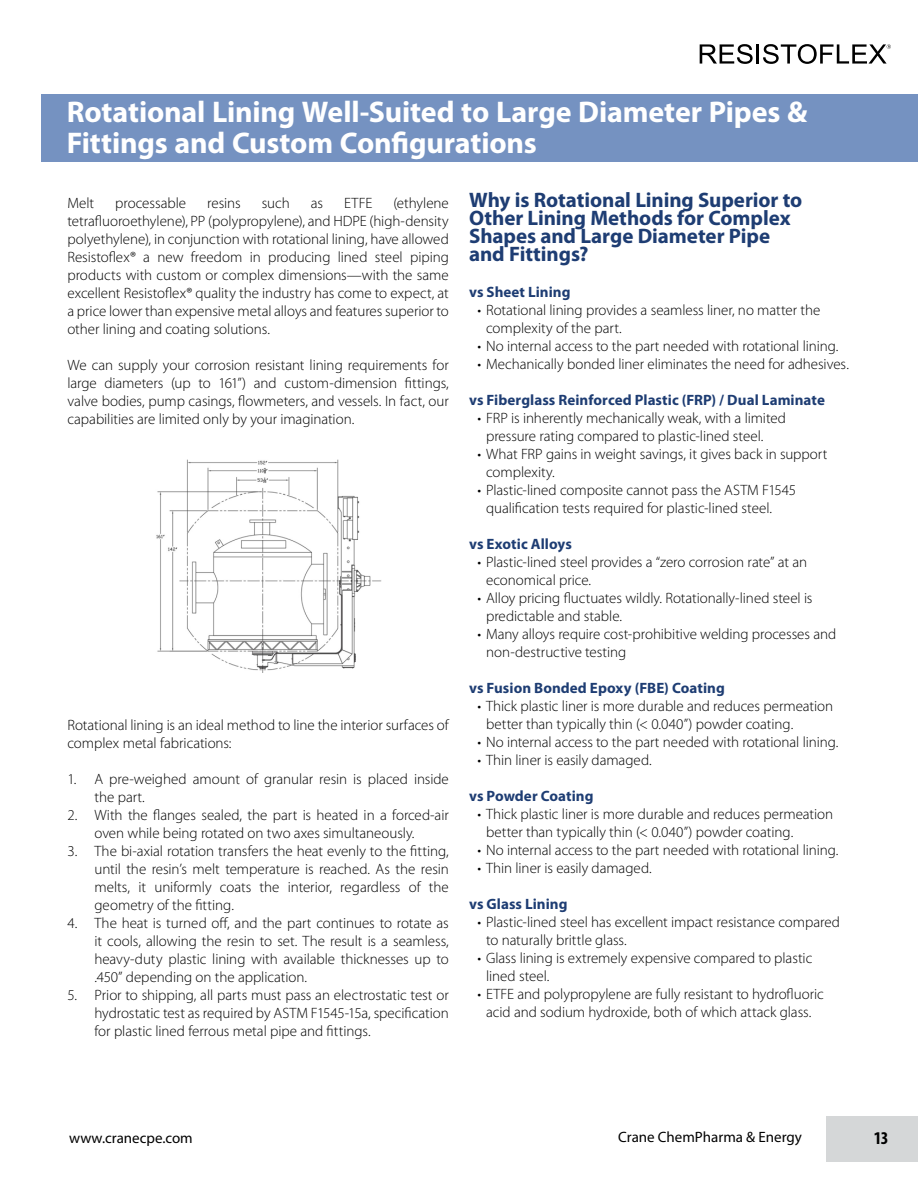
<style>
.page{position:relative;width:918px;height:1188px;background:#fff}
.page>*{position:absolute;margin:0;border:0;box-sizing:border-box;transform-origin:0 0}
.t1{font:700 30px/31.5px "Myriad Pro";letter-spacing:-.005em;color:#fff}
.t2{font:700 21px/18px "Myriad Pro";letter-spacing:-.005em;color:#1e3d73}
.t3{font:700 condensed 18px "Myriad Pro";color:#000}
.t4{font:300 15px/18px "Myriad Pro";letter-spacing:-.005em;color:#000}
.t5{font:700 15px "Myriad Pro";letter-spacing:.005em;color:#1e3d73}
.t6{font:15px "Myriad Pro";color:#000}
</style>
<div class="page">
<svg style="left:700px;top:44px;width:53px;height:20px"></svg>
<hr style="left:757px;top:44px;width:2px;height:20px;background:#000">
<svg style="left:763px;top:44px;width:128px;height:20px"></svg>
<div style="left:41px;top:94px;width:877px;height:68px;background:#7592c1"></div>
<div style="left:826px;top:1116px;width:92px;height:46px;background:#d5d7d8"></div>
<img style="left:156px;top:459px;width:226px;height:214px">
<h1 class="t1" style="left:67px;top:95px;width:742px">Rotational Lining Well-Suited to Large Diameter Pipes &amp;<br>Fittings and Custom Configurations</h1>
<p class="t4" style="left:68px;top:193px;width:28px">Melt</p>
<p class="t4" style="left:115px;top:193px;width:72px">processable</p>
<p class="t4" style="left:207px;top:193px;width:35px">resins</p>
<p class="t4" style="left:262px;top:193px;width:29px">such</p>
<p class="t4" style="left:311px;top:193px;width:14px">as</p>
<p class="t4" style="left:344px;top:193px;width:30px">ETFE</p>
<h2 class="t2" style="left:469px;top:190px;width:335px">Why is Rotational Lining Superior to<br>Other Lining Methods for Complex<br>Shapes and Large Diameter Pipe and Fittings?</h2>
<p class="t5" style="left:469px;top:282px;width:103px">vs Sheet Lining</p>
<p class="t4" style="left:486px;top:301px;width:336px;text-indent:-9px">• Rotational lining provides a seamless liner, no matter the complexity of the part.</p>
<p class="t4" style="left:478px;top:337px;width:362px">• No internal access to the part needed with rotational lining.</p>
<p class="t4" style="left:478px;top:355px;width:373px">• Mechanically bonded liner eliminates the need for adhesives.</p>
<p class="t5" style="left:469px;top:390px;width:357px">vs Fiberglass Reinforced Plastic (FRP) / Dual Laminate</p>
<p class="t4" style="left:486px;top:409px;width:301px;text-indent:-9px">• FRP is inherently mechanically weak, with a limited pressure rating compared to plastic-lined steel.</p>
<p class="t4" style="left:486px;top:445px;width:343px;text-indent:-9px">• What FRP gains in weight savings, it gives back in support complexity.</p>
<p class="t4" style="left:486px;top:481px;width:311px;text-indent:-9px">• Plastic-lined composite cannot pass the ASTM F1545 qualification tests required for plastic-lined steel.</p>
<p class="t5" style="left:469px;top:534px;width:104px">vs Exotic Alloys</p>
<p class="t4" style="left:486px;top:553px;width:323px;text-indent:-9px">• Plastic-lined steel provides a “zero corrosion rate” at an economical price.</p>
<p class="t4" style="left:486px;top:589px;width:328px;text-indent:-9px">• Alloy pricing fluctuates wildly. Rotationally-lined steel is predictable and stable.</p>
<p class="t4" style="left:486px;top:625px;width:352px;text-indent:-9px">• Many alloys require cost-prohibitive welding processes and non-destructive testing</p>
<p class="t5" style="left:469px;top:678px;width:257px">vs Fusion Bonded Epoxy (FBE) Coating</p>
<p class="t4" style="left:486px;top:697px;width:349px;text-indent:-9px">• Thick plastic liner is more durable and reduces permeation better than typically thin (&lt; 0.040”) powder coating.</p>
<p class="t4" style="left:478px;top:733px;width:362px">• No internal access to the part needed with rotational lining.</p>
<p class="t4" style="left:478px;top:751px;width:176px">• Thin liner is easily damaged.</p>
<p class="t5" style="left:469px;top:786px;width:126px">vs Powder Coating</p>
<p class="t4" style="left:486px;top:805px;width:349px;text-indent:-9px">• Thick plastic liner is more durable and reduces permeation better than typically thin (&lt; 0.040”) powder coating.</p>
<p class="t4" style="left:478px;top:841px;width:362px">• No internal access to the part needed with rotational lining.</p>
<p class="t4" style="left:478px;top:859px;width:176px">• Thin liner is easily damaged.</p>
<p class="t5" style="left:469px;top:894px;width:100px">vs Glass Lining</p>
<p class="t4" style="left:486px;top:913px;width:355px;text-indent:-9px">• Plastic-lined steel has excellent impact resistance compared to naturally brittle glass.</p>
<p class="t4" style="left:486px;top:949px;width:328px;text-indent:-9px">• Glass lining is extremely expensive compared to plastic lined steel.</p>
<p class="t4" style="left:478px;top:985px;width:348px;text-align:center">• ETFE and polypropylene are fully resistant to hydrofluoric acid and sodium hydroxide, both of which attack glass.</p>
<p class="t4" style="left:68px;top:193px;width:383px;text-align:justify;text-indent:326px">(ethylene tetrafluoroethylene), PP (polypropylene), and HDPE (high-density polyethylene), in conjunction with rotational lining, have allowed Resistoflex® a new freedom in producing lined steel piping products with custom or complex dimensions—with the same excellent Resistoflex® quality the industry has come to expect, at a price lower than expensive metal alloys and features superior to other lining and coating solutions.</p>
<p class="t4" style="left:68px;top:355px;width:383px;text-align:justify">We can supply your corrosion resistant lining requirements for large diameters (up to 161”) and custom-dimension fittings, valve bodies, pump casings, flowmeters, and vessels. In fact, our capabilities are limited only by your imagination.</p>
<p class="t4" style="left:68px;top:715px;width:383px">Rotational lining is an ideal method to line the interior surfaces of complex metal fabrications:</p>
<p class="t4" style="left:94px;top:769px;width:356px;text-indent:-27px">1. A pre-weighed amount of granular resin is placed inside the part.</p>
<p class="t4" style="left:67px;top:805px;width:383px;text-align:center">2. With the flanges sealed, the part is heated in a forced-air oven while being rotated on two axes simultaneously.</p>
<p class="t4" style="left:94px;top:841px;width:356px;text-align:justify;text-indent:-27px">3. The bi-axial rotation transfers the heat evenly to the fitting, until the resin’s melt temperature is reached. As the resin melts, it uniformly coats the interior, regardless of the geometry of the fitting.</p>
<p class="t4" style="left:94px;top:913px;width:356px;text-align:justify;text-indent:-27px">4. The heat is turned off, and the part continues to rotate as it cools, allowing the resin to set. The result is a seamless, heavy-duty plastic lining with available thicknesses up to .450” depending on the application.</p>
<p class="t4" style="left:94px;top:985px;width:356px;text-align:justify;text-indent:-27px">5. Prior to shipping, all parts must pass an electrostatic test or hydrostatic test as required by ASTM F1545-15a, specification for plastic lined ferrous metal pipe and fittings.</p>
<p class="t6" style="left:69px;top:1128px;width:125px">www.cranecpe.com</p>
<p class="t6" style="left:618px;top:1128px;width:185px">Crane ChemPharma &amp; Energy</p>
<p class="t3" style="left:874px;top:1127px;width:16px">13</p>
</div>
